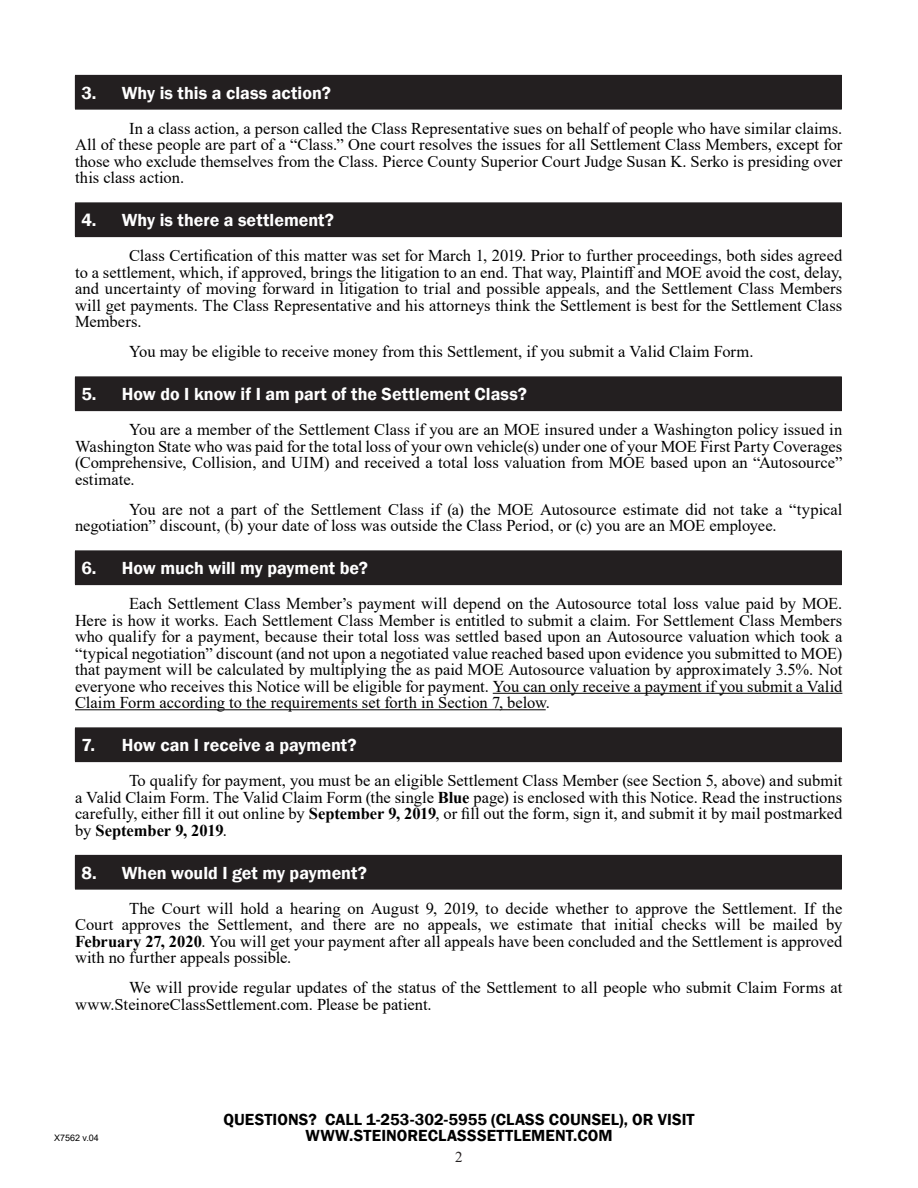
<style>
.page{position:relative;width:918px;height:1188px;background:#fff}
.page>*{position:absolute;margin:0;border:0;box-sizing:border-box;transform-origin:0 0}
.t1{font:600 18px "Franklin Gothic";color:#fff}
.Indent_1{font:16.5px/16.5px "Times New Roman";color:#000;text-align:justify}
.t2{font:600 16.5px/16.5px "Franklin Gothic";letter-spacing:.005em;color:#000;text-align:center}
.t3{font:15px "Times New Roman";color:#231f20}
.t4{font:9px "Arial";color:#000}
.s1{font-weight:700}
</style>
<div class="page">
<hr style="left:493px;top:693px;width:349px;height:1px;background:#000">
<hr style="left:75px;top:709px;width:471px;height:1px;background:#000">
<div style="left:75px;top:75px;width:766px;height:34px;background:#231f20"></div>
<hr style="left:75px;top:75px;width:767px;height:1px;background:#231f20">
<hr style="left:841px;top:76px;width:1px;height:33px;background:#231f20">
<hr style="left:75px;top:109px;width:767px;height:1px;background:#231f20">
<div style="left:75px;top:203px;width:766px;height:34px;background:#231f20"></div>
<hr style="left:75px;top:202px;width:767px;height:1px;background:#231f20">
<hr style="left:841px;top:203px;width:1px;height:33px;background:#231f20">
<hr style="left:75px;top:236px;width:767px;height:1px;background:#231f20">
<div style="left:75px;top:377px;width:766px;height:34px;background:#231f20"></div>
<hr style="left:75px;top:376px;width:767px;height:1px;background:#231f20">
<hr style="left:841px;top:377px;width:1px;height:33px;background:#231f20">
<hr style="left:75px;top:410px;width:767px;height:1px;background:#231f20">
<div style="left:75px;top:551px;width:766px;height:34px;background:#231f20"></div>
<hr style="left:75px;top:550px;width:767px;height:1px;background:#231f20">
<hr style="left:841px;top:551px;width:1px;height:33px;background:#231f20">
<hr style="left:75px;top:584px;width:767px;height:1px;background:#231f20">
<div style="left:75px;top:728px;width:766px;height:34px;background:#231f20"></div>
<hr style="left:841px;top:728px;width:1px;height:33px;background:#231f20">
<hr style="left:75px;top:761px;width:767px;height:1px;background:#231f20">
<div style="left:75px;top:855px;width:766px;height:34px;background:#231f20"></div>
<hr style="left:75px;top:855px;width:767px;height:1px;background:#231f20">
<hr style="left:841px;top:856px;width:1px;height:33px;background:#231f20">
<hr style="left:75px;top:889px;width:767px;height:1px;background:#231f20">
<p class="t1" style="left:81px;top:81px;width:251px">3. Why is this a class action?</p>
<p class="Indent_1" style="left:75px;top:119px;width:769px;text-indent:54px">In a class action, a person called the Class Representative sues on behalf of people who have similar claims.<br>All of these people are part of a “Class.” One court resolves the issues for all Settlement Class Members, except for those who exclude themselves from the Class. Pierce County Superior Court Judge Susan K. Serko is presiding over this class action.</p>
<p class="t1" style="left:81px;top:209px;width:254px">4. Why is there a settlement?</p>
<p class="Indent_1" style="left:75px;top:247px;width:769px;text-indent:54px">Class Certification of this matter was set for March 1, 2019. Prior to further proceedings, both sides agreed to a settlement, which, if approved, brings the litigation to an end. That way, Plaintiff and MOE avoid the cost, delay, and uncertainty of moving forward in litigation to trial and possible appeals, and the Settlement Class Members will get payments. The Class Representative and his attorneys think the Settlement is best for the Settlement Class Members.</p>
<p class="Indent_1" style="left:129px;top:343px;width:626px">You may be eligible to receive money from this Settlement, if you submit a Valid Claim Form.</p>
<p class="t1" style="left:81px;top:383px;width:447px">5. How do I know if I am part of the Settlement Class?</p>
<p class="Indent_1" style="left:75px;top:421px;width:769px;text-indent:54px">You are a member of the Settlement Class if you are an MOE insured under a Washington policy issued in Washington State who was paid for the total loss of your own vehicle(s) under one of your MOE First Party Coverages (Comprehensive, Collision, and UIM) and received a total loss valuation from MOE based upon an “Autosource” estimate.</p>
<p class="Indent_1" style="left:75px;top:500px;width:769px;text-indent:54px">You are not a part of the Settlement Class if (a) the MOE Autosource estimate did not take a “typical negotiation” discount, (b) your date of loss was outside the Class Period, or (c) you are an MOE employee.</p>
<p class="t1" style="left:81px;top:557px;width:288px">6. How much will my payment be?</p>
<p class="Indent_1" style="left:75px;top:595px;width:769px;text-indent:54px">Each Settlement Class Member’s payment will depend on the Autosource total loss value paid by MOE.<br>Here is how it works. Each Settlement Class Member is entitled to submit a claim. For Settlement Class Members who qualify for a payment, because their total loss was settled based upon an Autosource valuation which took a “typical negotiation” discount (and not upon a negotiated value reached based upon evidence you submitted to MOE) that payment will be calculated by multiplying the as paid MOE Autosource valuation by approximately 3.5%. Not everyone who receives this Notice will be eligible for payment. You can only receive a payment if you submit a Valid Claim Form according to the requirements set forth in Section 7, below.</p>
<p class="t1" style="left:81px;top:734px;width:277px">7. How can I receive a payment?</p>
<p class="Indent_1" style="left:75px;top:772px;width:769px;text-indent:54px">To qualify for payment, you must be an eligible Settlement Class Member (see Section 5, above) and submit a Valid Claim Form. The Valid Claim Form (the single <span class="s1">Blue</span> page) is enclosed with this Notice. Read the instructions carefully, either fill it out online by <span class="s1">September 9, 2019</span>, or fill out the form, sign it, and submit it by mail postmarked by <span class="s1">September 9, 2019</span>.</p>
<p class="t1" style="left:81px;top:861px;width:287px">8. When would I get my payment?</p>
<p class="Indent_1" style="left:75px;top:899px;width:769px;text-indent:54px">The Court will hold a hearing on August 9, 2019, to decide whether to approve the Settlement. If the Court approves the Settlement, and there are no appeals, we estimate that initial checks will be mailed by <span class="s1">February 27, 2020</span>. You will get your payment after all appeals have been concluded and the Settlement is approved with no further appeals possible.</p>
<p class="Indent_1" style="left:75px;top:979px;width:769px;text-indent:54px">We will provide regular updates of the status of the Settlement to all people who submit Claim Forms at www.SteinoreClassSettlement.com. Please be patient.</p>
<p class="t4" style="left:54px;top:1131px;width:46px">X7562 v.04</p>
<p class="t2" style="left:223px;top:1111px;width:473px">QUESTIONS? CALL 1-253-302-5955 (CLASS COUNSEL), OR VISIT<br>WWW.STEINORECLASSSETTLEMENT.COM</p>
<p class="t3" style="left:455px;top:1146px;width:9px">2</p>
</div>
